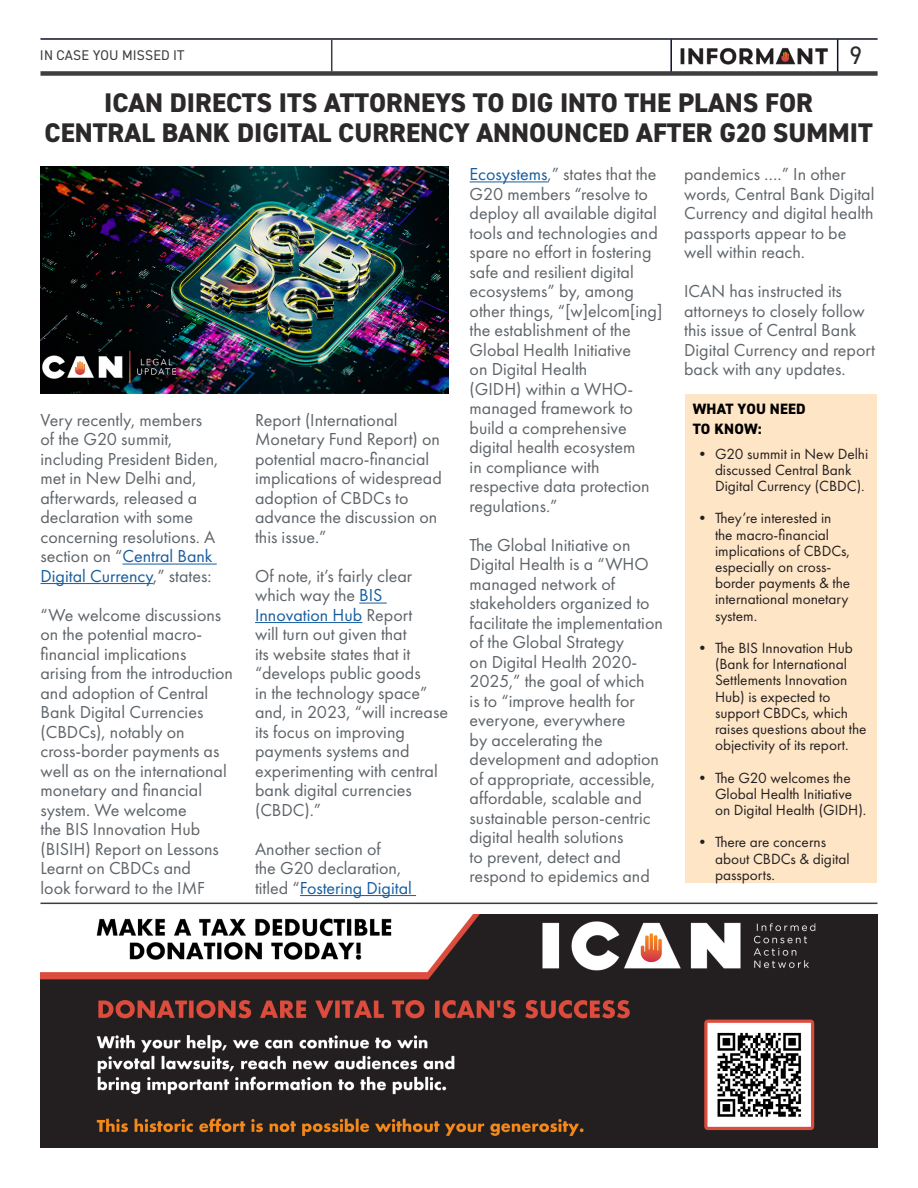
<style>
.page{position:relative;width:918px;height:1188px;background:#fff}
.page>*{position:absolute;margin:0;border:0;box-sizing:border-box;transform-origin:0 0}
.t1{font:800 27px "DIN2014";color:#2b292a}
.t2{font:25.35px "DIN2014";color:#2b292a}
.Paragraph{font:18px/19.5px "Futura PT";color:#5e6469}
.t3{font:15.3px/16.2px "Futura PT";color:#231f20}
.Body_intro{font:800 15px "DIN2014";letter-spacing:.01em;color:#000}
.Right_top_page_title{font:14.1px "DIN2014";letter-spacing:.01em;color:#3e3e3f}
.s1{color:#175d9e}
</style>
<div class="page">
<img style="left:40px;top:166px;width:408px;height:227px">
<hr style="left:40px;top:38px;width:838px;height:2px;background:#0c0f2c">
<hr style="left:670px;top:39px;width:2px;height:35px;background:#0c0f2c">
<hr style="left:837px;top:39px;width:1px;height:35px;background:#0c0f2c">
<img style="left:672px;top:38px;width:165px;height:33px">
<div style="left:40px;top:71px;width:838px;height:5px;background:#3e3e3f"></div>
<hr style="left:331px;top:40px;width:1px;height:32px;background:#3e3e3f">
<hr style="left:123px;top:564px;width:94px;height:1px;background:#175d9e">
<hr style="left:41px;top:583px;width:112px;height:1px;background:#175d9e">
<svg style="left:359px;top:603px;width:28px;height:1px"></svg>
<hr style="left:255px;top:622px;width:107px;height:1px;background:#175d9e">
<hr style="left:300px;top:895px;width:116px;height:1px;background:#175d9e">
<hr style="left:40px;top:903px;width:837px;height:1px;background:#3e3e3f">
<div style="left:685px;top:394px;width:192px;height:489px;background:#fee5c6"></div>
<hr style="left:470px;top:181px;width:78px;height:1px;background:#175d9e">
<img style="left:40px;top:914px;width:838px;height:234px">
<p class="Right_top_page_title" style="left:40px;top:46px;width:146px">IN CASE YOU MISSED IT</p>
<h2 class="t2" style="left:850px;top:39px;width:14px">9</h2>
<p class="t1" style="left:104px;top:85px;width:710px">ICAN DIRECTS ITS ATTORNEYS TO DIG INTO THE PLANS FOR</p>
<p class="t1" style="left:45px;top:115px;width:830px">CENTRAL BANK DIGITAL CURRENCY ANNOUNCED AFTER G20 SUMMIT</p>
<p class="Paragraph" style="left:684px;top:164px;width:192px">pandemics ….” In other words, Central Bank Digital<br>Currency and digital health passports appear to be well within reach.</p>
<p class="Paragraph" style="left:684px;top:281px;width:192px">ICAN has instructed its attorneys to closely follow this issue of Central Bank<br>Digital Currency and report back with any updates.</p>
<p class="Paragraph" style="left:470px;top:164px;width:194px"><span class="s1">Ecosystems</span>,” states that the<br>G20 members “resolve to deploy all available digital tools and technologies and spare no effort in fostering safe and resilient digital ecosystems” by, among other things, “[w]elcom[ing] the establishment of the<br>Global Health Initiative<br>on Digital Health<br>(GIDH) within a WHO&shy;managed framework to build a comprehensive digital health ecosystem<br>in compliance with respective data protection regulations.”</p>
<p class="Paragraph" style="left:470px;top:535px;width:195px">The Global Initiative on<br>Digital Health is a “WHO managed network of stakeholders organized to facilitate the implementation of the Global Strategy<br>on Digital Health 2020-<br>2025,” the goal of which<br>is to “improve health for everyone, everywhere<br>by accelerating the development and adoption of appropriate, accessible, affordable, scalable and sustainable person-centric digital health solutions<br>to prevent, detect and respond to epidemics and</p>
<p class="Body_intro" style="left:693px;top:399px;width:114px">WHAT YOU NEED</p>
<p class="Body_intro" style="left:693px;top:419px;width:70px">TO KNOW:</p>
<p class="t3" style="left:715px;top:445px;width:155px;text-indent:-20px">• G20 summit in New Delhi discussed Central Bank<br>Digital Currency (CBDC).</p>
<p class="t3" style="left:715px;top:510px;width:137px;text-indent:-20px">• They’re interested in the macro-financial implications of CBDCs, especially on cross&shy;border payments &amp; the international monetary system.</p>
<p class="t3" style="left:715px;top:640px;width:153px;text-indent:-20px">• The BIS Innovation Hub (Bank for International<br>Settlements Innovation<br>Hub) is expected to support CBDCs, which raises questions about the objectivity of its report.</p>
<p class="t3" style="left:715px;top:769px;width:153px;text-indent:-20px">• The G20 welcomes the<br>Global Health Initiative on Digital Health (GIDH).</p>
<p class="t3" style="left:715px;top:834px;width:136px;text-indent:-20px">• There are concerns about CBDCs &amp; digital passports.</p>
<p class="Paragraph" style="left:255px;top:410px;width:188px">Report (International<br>Monetary Fund Report) on potential macro-financial implications of widespread adoption of CBDCs to advance the discussion on this issue.”</p>
<p class="Paragraph" style="left:255px;top:566px;width:194px">Of note, it’s fairly clear which way the <span class="s1">BIS<br>Innovation Hub</span> Report<br>will turn out given that<br>its website states that it “develops public goods<br>in the technology space” and, in 2023, “will increase its focus on improving payments systems and experimenting with central bank digital currencies (CBDC).”</p>
<p class="Paragraph" style="left:255px;top:839px;width:158px">Another section of<br>the G20 declaration, titled “<span class="s1">Fostering Digital</span></p>
<p class="Paragraph" style="left:41px;top:410px;width:179px">Very recently, members of the G20 summit, including President Biden, met in New Delhi and, afterwards, released a declaration with some concerning resolutions. A section on “<span class="s1">Central Bank<br>Digital Currency</span>,” states:</p>
<p class="Paragraph" style="left:41px;top:605px;width:194px">“We welcome discussions on the potential macro&shy;financial implications arising from the introduction and adoption of Central<br>Bank Digital Currencies (CBDCs), notably on cross-border payments as well as on the international monetary and financial system. We welcome<br>the BIS Innovation Hub (BISIH) Report on Lessons<br>Learnt on CBDCs and<br>look forward to the IMF</p>
</div>
